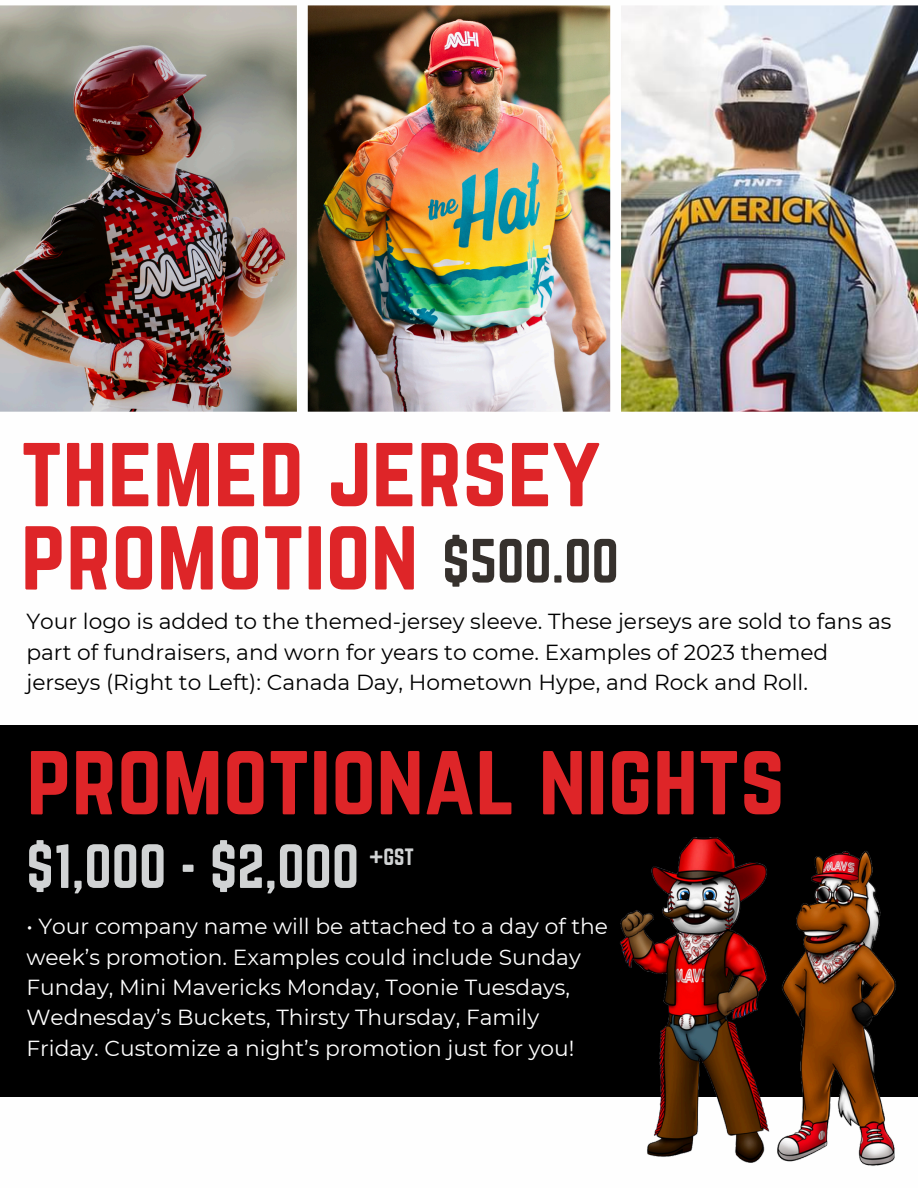
<style>
.page{position:relative;width:918px;height:1188px;background:#fff}
.page>*{position:absolute;margin:0;border:0;box-sizing:border-box;transform-origin:0 0}
.t1{font:90.45px/83.2px "Norwester";color:#de2528}
.t2{font:54.6px "Norwester";color:#d1d3d4}
.t3{font:54.6px "Norwester";color:#36312d}
.t4{font:21.75px/30.3px "Montserrat";color:#fefefe}
.t5{font:21.75px/30.3px "Montserrat";color:#000}
.t6{font:20.7px "Norwester";color:#d1d3d4}
</style>
<div class="page">
<img style="left:307px;top:5px;width:304px;height:407px">
<img style="left:621px;top:5px;width:297px;height:407px">
<img style="left:0;top:5px;width:297px;height:407px">
<div style="left:0;top:725px;width:917px;height:371px;background:#000"></div>
<img style="left:549px;top:855px;width:131px;height:302px">
<img style="left:680px;top:801px;width:238px;height:365px">
<p class="t1" style="left:21px;top:428px;width:581px">themed jersey promotion</p>
<h1 class="t3" style="left:442px;top:528px;width:178px">$500.00</h1>
<h2 class="t5" style="left:26px;top:606px;width:867px">Your logo is added to the themed-jersey sleeve. These jerseys are sold to fans as part of fundraisers, and worn for years to come. Examples of 2023 themed jerseys (Right to Left): Canada Day, Hometown Hype, and Rock and Roll.</h2>
<h3 class="t1" style="left:26px;top:737px;width:760px">promotional nights</h3>
<p class="t2" style="left:26px;top:833px;width:334px">$1,000 - $2,000</p>
<p class="t6" style="left:369px;top:844px;width:46px">+GST</p>
<p class="t4" style="left:26px;top:911px;width:583px">• Your company name will be attached to a day of the week’s promotion. Examples could include Sunday Funday, Mini Mavericks Monday, Toonie Tuesdays, Wednesday’s Buckets, Thirsty Thursday, Family Friday. Customize a night’s promotion just for you!</p>
</div>
